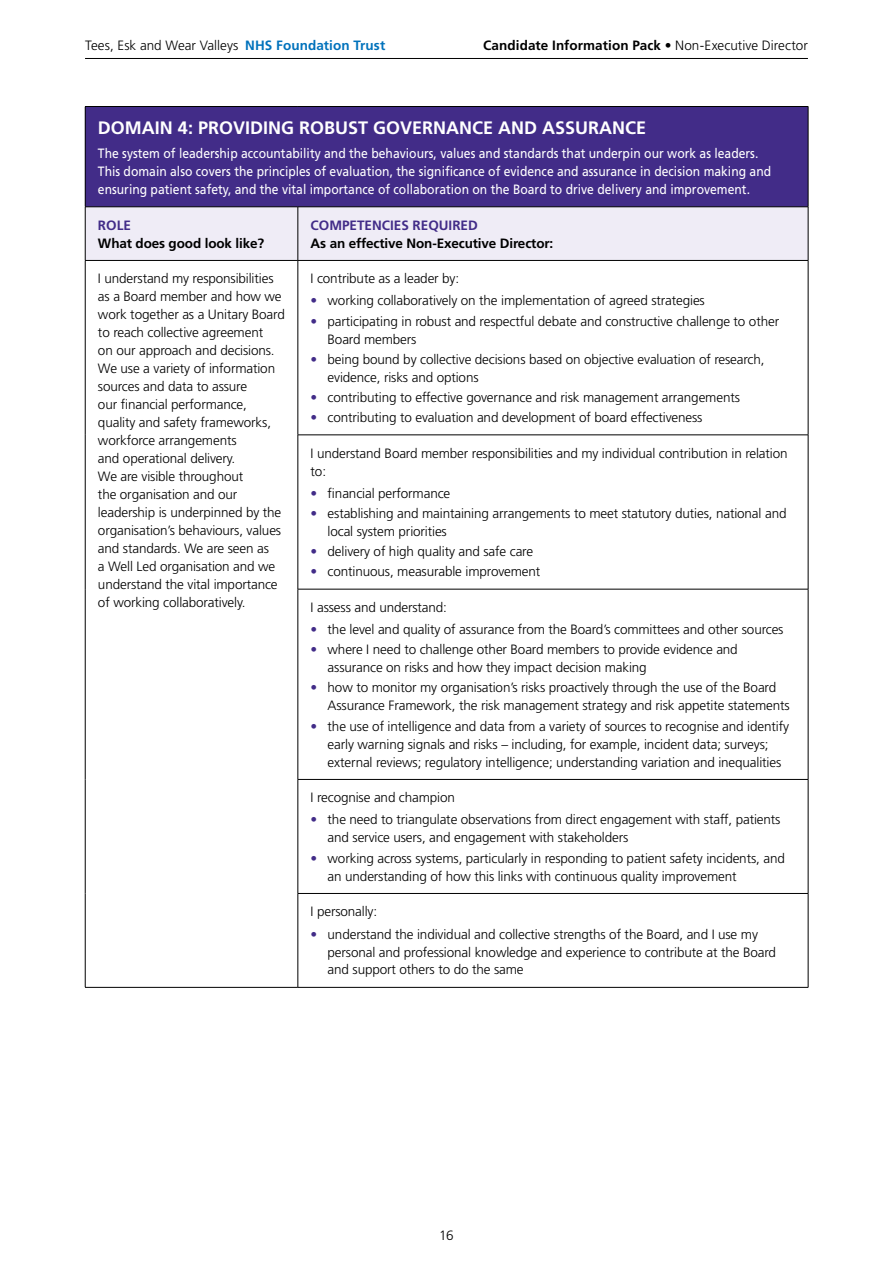
<style>
.page{position:relative;width:893px;height:1263px;background:#fff}
.page>*{position:absolute;margin:0;border:0;box-sizing:border-box;transform-origin:0 0}
.t1{font:700 18px "Frutiger LT Std";color:#fff}
.t2{font:300 13.5px/18px "Frutiger LT Std";letter-spacing:-.01em;color:#000}
.t3{font:13.5px/18px "Frutiger LT Std";color:#fff;scale:.9 1}
.t4{font:700 13.5px "Frutiger LT Std";letter-spacing:-.01em;color:#000}
.t5{font:700 13.5px "Frutiger LT Std";color:#422c88}
.s1{font-weight:700;color:#0072bc}
.s2{font-weight:300}
.s3{color:#422c88}
</style>
<div class="page">
<hr style="left:85px;top:58px;width:723px;height:1px;background:#000">
<div style="left:85px;top:106px;width:723px;height:101px;background:#422c88"></div>
<div style="left:86px;top:208px;width:722px;height:52px;background:#efecf6"></div>
<svg style="left:86px;top:261px;width:722px;height:726px"></svg>
<hr style="left:298px;top:435px;width:510px;height:1px;background:#000">
<hr style="left:298px;top:589px;width:510px;height:1px;background:#000">
<hr style="left:298px;top:779px;width:510px;height:1px;background:#000">
<hr style="left:298px;top:893px;width:510px;height:1px;background:#000">
<hr style="left:85px;top:106px;width:213px;height:1px;background:#000">
<hr style="left:85px;top:107px;width:1px;height:100px;background:#000">
<hr style="left:298px;top:106px;width:510px;height:1px;background:#000">
<hr style="left:808px;top:107px;width:1px;height:100px;background:#000">
<hr style="left:298px;top:207px;width:1px;height:53px;background:#000">
<hr style="left:85px;top:261px;width:1px;height:174px;background:#000">
<hr style="left:85px;top:435px;width:1px;height:154px;background:#000">
<hr style="left:85px;top:589px;width:1px;height:190px;background:#000">
<hr style="left:85px;top:779px;width:1px;height:114px;background:#000">
<hr style="left:85px;top:893px;width:1px;height:94px;background:#000">
<hr style="left:85px;top:987px;width:213px;height:1px;background:#000">
<hr style="left:298px;top:261px;width:1px;height:174px;background:#000">
<hr style="left:808px;top:261px;width:1px;height:174px;background:#000">
<hr style="left:298px;top:435px;width:1px;height:154px;background:#000">
<hr style="left:808px;top:435px;width:1px;height:154px;background:#000">
<hr style="left:298px;top:589px;width:1px;height:190px;background:#000">
<hr style="left:808px;top:589px;width:1px;height:190px;background:#000">
<hr style="left:298px;top:780px;width:1px;height:113px;background:#000">
<hr style="left:808px;top:780px;width:1px;height:113px;background:#000">
<hr style="left:298px;top:894px;width:1px;height:93px;background:#000">
<hr style="left:808px;top:894px;width:1px;height:93px;background:#000">
<hr style="left:298px;top:987px;width:510px;height:1px;background:#000">
<hr style="left:85px;top:207px;width:213px;height:1px;background:#000">
<hr style="left:85px;top:207px;width:1px;height:53px;background:#000">
<hr style="left:298px;top:207px;width:510px;height:1px;background:#000">
<hr style="left:808px;top:207px;width:1px;height:53px;background:#000">
<hr style="left:85px;top:260px;width:213px;height:1px;background:#000">
<hr style="left:298px;top:260px;width:510px;height:1px;background:#000">
<p class="t2" style="left:85px;top:36px;width:302px">Tees, Esk and Wear Valleys <span class="s1">NHS Foundation Trust</span></p>
<p class="t4" style="left:483px;top:37px;width:326px">Candidate Information Pack <span class="s2">• Non-Executive Director</span></p>
<h1 class="t1" style="left:98px;top:117px;width:550px">DOMAIN 4: PROVIDING ROBUST GOVERNANCE AND ASSURANCE</h1>
<p class="t3" style="left:98px;top:144px;width:749px">The system of leadership accountability and the behaviours, values and standards that underpin our work as leaders.<br>This domain also covers the principles of evaluation, the significance of evidence and assurance in decision making and ensuring patient safety, and the vital importance of collaboration on the Board to drive delivery and improvement.</p>
<p class="t5" style="left:98px;top:217px;width:35px">ROLE</p>
<p class="t4" style="left:98px;top:235px;width:168px">What does good look like?</p>
<p class="t5" style="left:311px;top:217px;width:169px">COMPETENCIES REQUIRED</p>
<p class="t4" style="left:311px;top:235px;width:244px">As an effective Non-Executive Director:</p>
<p class="t2" style="left:98px;top:270px;width:188px">I understand my responsibilities as a Board member and how we work together as a Unitary Board to reach collective agreement<br>on our approach and decisions.<br>We use a variety of information sources and data to assure<br>our financial performance, quality and safety frameworks, workforce arrangements<br>and operational delivery.<br>We are visible throughout<br>the organisation and our leadership is underpinned by the organisation’s behaviours, values and standards. We are seen as<br>a Well Led organisation and we understand the vital importance of working collaboratively.</p>
<p class="t2" style="left:311px;top:270px;width:150px">I contribute as a leader by:</p>
<p class="t2" style="left:311px;top:292px;width:396px"><span class="s3">•</span> working collaboratively on the implementation of agreed strategies</p>
<p class="t2" style="left:328px;top:312px;width:453px;text-indent:-17px"><span class="s3">•</span> participating in robust and respectful debate and constructive challenge to other<br>Board members</p>
<p class="t2" style="left:328px;top:350px;width:438px;text-indent:-17px"><span class="s3">•</span> being bound by collective decisions based on objective evaluation of research, evidence, risks and options</p>
<p class="t2" style="left:311px;top:388px;width:431px"><span class="s3">•</span> contributing to effective governance and risk management arrangements</p>
<p class="t2" style="left:311px;top:409px;width:393px"><span class="s3">•</span> contributing to evaluation and development of board effectiveness</p>
<p class="t2" style="left:311px;top:444px;width:479px">I understand Board member responsibilities and my individual contribution in relation to:</p>
<p class="t2" style="left:311px;top:484px;width:141px"><span class="s3">•</span> financial performance</p>
<p class="t2" style="left:328px;top:505px;width:460px;text-indent:-17px"><span class="s3">•</span> establishing and maintaining arrangements to meet statutory duties, national and local system priorities</p>
<p class="t2" style="left:311px;top:543px;width:224px"><span class="s3">•</span> delivery of high quality and safe care</p>
<p class="t2" style="left:311px;top:563px;width:231px"><span class="s3">•</span> continuous, measurable improvement</p>
<p class="t2" style="left:311px;top:598px;width:138px">I assess and understand:</p>
<p class="t2" style="left:311px;top:621px;width:474px"><span class="s3">•</span> the level and quality of assurance from the Board’s committees and other sources</p>
<p class="t2" style="left:328px;top:641px;width:412px;text-indent:-17px"><span class="s3">•</span> where I need to challenge other Board members to provide evidence and assurance on risks and how they impact decision making</p>
<p class="t2" style="left:328px;top:679px;width:464px;text-indent:-17px"><span class="s3">•</span> how to monitor my organisation’s risks proactively through the use of the Board<br>Assurance Framework, the risk management strategy and risk appetite statements</p>
<p class="t2" style="left:328px;top:717px;width:463px;text-indent:-17px"><span class="s3">•</span> the use of intelligence and data from a variety of sources to recognise and identify early warning signals and risks – including, for example, incident data; surveys; external reviews; regulatory intelligence; understanding variation and inequalities</p>
<p class="t2" style="left:311px;top:789px;width:146px">I recognise and champion</p>
<p class="t2" style="left:328px;top:811px;width:454px;text-indent:-17px"><span class="s3">•</span> the need to triangulate observations from direct engagement with staff, patients and service users, and engagement with stakeholders</p>
<p class="t2" style="left:328px;top:849px;width:459px;text-indent:-17px"><span class="s3">•</span> working across systems, particularly in responding to patient safety incidents, and an understanding of how this links with continuous quality improvement</p>
<p class="t2" style="left:311px;top:903px;width:68px">I personally:</p>
<p class="t2" style="left:328px;top:925px;width:450px;text-indent:-17px"><span class="s3">•</span> understand the individual and collective strengths of the Board, and I use my personal and professional knowledge and experience to contribute at the Board and support others to do the same</p>
<p class="t2" style="left:439px;top:1227px;width:16px">16</p>
</div>
